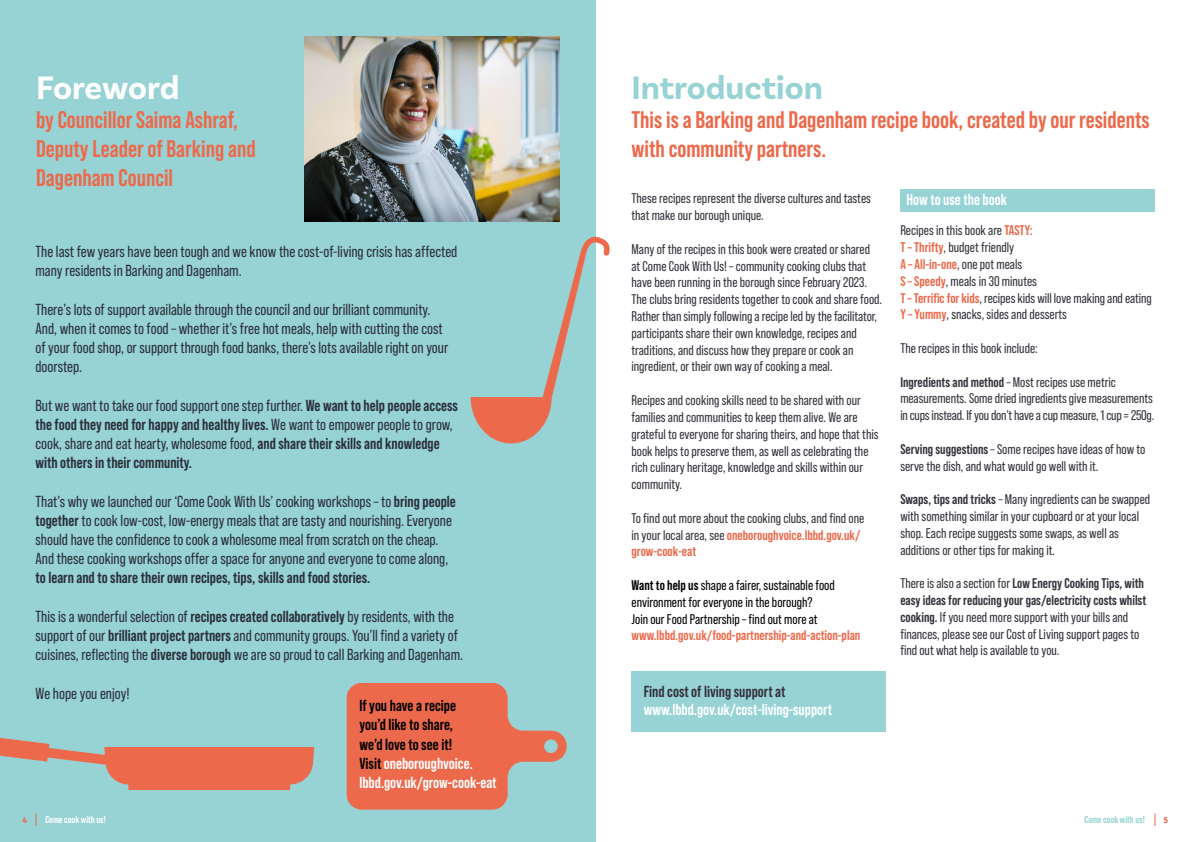
<style>
.page{position:relative;width:1191px;height:842px;background:#fff}
.page>*{position:absolute;margin:0;border:0;box-sizing:border-box;transform-origin:0 0}
.t1{font:700 34px "Basic Sans";color:#97d2d4}
.t2{font:700 34px "Basic Sans";letter-spacing:-.01em;color:#fff}
.t3{font:700 24px/28.8px "Bebas Neue Pro";color:#ed694b}
.t4{font:16px/19.2px "Bebas Neue Pro";color:#2a2e3a}
.t5{font:700 16px "Bebas Neue Pro";color:#fff}
.t6{font:700 16px "Bebas Neue Pro";color:#000}
.t7{font:700 16px "Bebas Neue Pro";color:#2a2e3a}
.t8{font:700 16px "Bebas Neue Pro";color:#32323c}
.t9{font:14px/16.8px "Bebas Neue Pro";color:#32323c}
.t10{font:700 14px/16.8px "Bebas Neue Pro";color:#32323c}
.t11{font:700 14px "Bebas Neue Pro";color:#ed694b}
.t12{font:14px "Bebas Neue Pro";color:#000}
.t13{font:700 10px "Bebas Neue Pro";color:#97d2d4}
.t14{font:700 10px "Bebas Neue Pro";color:#fff}
.t15{font:700 9px "Signika Negative";color:#ed694b}
.s1{font-weight:700}
.s2{color:#000}
.s3{font-weight:400;color:#32323c}
.s4{font-weight:700;color:#ed694b}
.s5{font-weight:400}
</style>
<div class="page">
<svg style="left:1154px;top:813px;width:1px;height:13px"></svg>
<div style="left:0;top:0;width:595px;height:842px;background:#97d2d4"></div>
<div style="left:900px;top:189px;width:255px;height:23px;background:#97d2d4"></div>
<div style="left:631px;top:671px;width:255px;height:60px;background:#97d2d4"></div>
<svg style="left:470px;top:236px;width:140px;height:207px"></svg>
<svg style="left:0;top:737px;width:314px;height:53px"></svg>
<img style="left:305px;top:36px;width:254px;height:185px">
<svg style="left:35px;top:813px;width:2px;height:13px"></svg>
<svg style="left:346px;top:683px;width:221px;height:127px"></svg>
<p class="t2" style="left:36px;top:67px;width:145px">Foreword</p>
<p class="t3" style="left:36px;top:105px;width:203px">by Councillor Saima Ashraf,</p>
<p class="t3" style="left:36px;top:134px;width:221px">Deputy Leader of Barking and</p>
<p class="t3" style="left:36px;top:163px;width:139px">Dagenham Council</p>
<p class="t4" style="left:35px;top:242px;width:423px">The last few years have been tough and we know the cost-of-living crisis has affected many residents in Barking and Dagenham.</p>
<p class="t4" style="left:35px;top:299px;width:396px">There’s lots of support available through the council and our brilliant community.</p>
<p class="t4" style="left:35px;top:319px;width:409px">And, when it comes to food – whether it’s free hot meals, help with cutting the cost</p>
<p class="t4" style="left:35px;top:338px;width:414px">of your food shop, or support through food banks, there’s lots available right on your doorstep.</p>
<p class="t4" style="left:35px;top:395px;width:424px">But we want to take our food support one step further. <span class="s1">We want to help people access the food they need for happy and healthy lives.</span> We want to empower people to grow, cook, share and eat hearty, wholesome food, <span class="s1">and share their skills and knowledge</span></p>
<p class="t7" style="left:35px;top:453px;width:158px">with others in their community.</p>
<p class="t4" style="left:35px;top:491px;width:422px">That’s why we launched our ‘Come Cook With Us’ cooking workshops – to <span class="s1">bring people together</span> to cook low-cost, low-energy meals that are tasty and nourishing. Everyone should have the confidence to cook a wholesome meal from scratch on the cheap.<br>And these cooking workshops offer a space for anyone and everyone to come along, <span class="s1">to learn and to share their own recipes, tips, skills and food stories.</span></p>
<p class="t4" style="left:35px;top:607px;width:429px">This is a wonderful selection of <span class="s1">recipes created collaboratively</span> by residents, with the support of our <span class="s1">brilliant project partners</span> and community groups. You’ll find a variety of cuisines, reflecting the <span class="s1">diverse borough</span> we are so proud to call Barking and Dagenham.</p>
<p class="t4" style="left:35px;top:683px;width:96px">We hope you enjoy!</p>
<p class="t6" style="left:359px;top:696px;width:98px">If you have a recipe</p>
<p class="t6" style="left:359px;top:716px;width:95px">you’d like to share,</p>
<p class="t6" style="left:359px;top:735px;width:94px">we’d love to see it!</p>
<p class="t5" style="left:359px;top:754px;width:115px"><span class="s2">Visit</span> oneboroughvoice.</p>
<p class="t5" style="left:359px;top:773px;width:139px">lbbd.gov.uk/grow-cook-eat</p>
<p class="t15" style="left:23px;top:814px;width:6px">4</p>
<p class="t14" style="left:45px;top:814px;width:62px">Come cook with us!</p>
<p class="t1" style="left:631px;top:67px;width:193px">Introduction</p>
<p class="t3" style="left:631px;top:105px;width:520px">This is a Barking and Dagenham recipe book, created by our residents with community partners.</p>
<p class="t9" style="left:631px;top:190px;width:241px">These recipes represent the diverse cultures and tastes that make our borough unique.</p>
<p class="t9" style="left:631px;top:241px;width:252px">Many of the recipes in this book were created or shared at Come Cook With Us! – community cooking clubs that have been running in the borough since February 2023.<br>The clubs bring residents together to cook and share food.<br>Rather than simply following a recipe led by the facilitator, participants share their own knowledge, recipes and</p>
<p class="t9" style="left:631px;top:341px;width:223px">traditions, and discuss how they prepare or cook an</p>
<p class="t9" style="left:631px;top:358px;width:203px">ingredient, or their own way of cooking a meal.</p>
<p class="t9" style="left:631px;top:392px;width:231px">Recipes and cooking skills need to be shared with our</p>
<p class="t9" style="left:631px;top:409px;width:248px">families and communities to keep them alive. We are grateful to everyone for sharing theirs, and hope that this book helps to preserve them, as well as celebrating the rich culinary heritage, knowledge and skills within our community.</p>
<p class="t9" style="left:631px;top:509px;width:234px">To find out more about the cooking clubs, and find one</p>
<p class="t11" style="left:631px;top:527px;width:230px"><span class="s3">in your local area, see</span> oneboroughvoice.lbbd.gov.uk/</p>
<p class="t11" style="left:631px;top:543px;width:66px">grow-cook-eat</p>
<p class="t12" style="left:631px;top:577px;width:205px"><span class="s1">Want to help us</span> shape a fairer, sustainable food</p>
<p class="t12" style="left:631px;top:594px;width:182px">environment for everyone in the borough?</p>
<p class="t12" style="left:631px;top:611px;width:188px">Join our Food Partnership – find out more at</p>
<p class="t11" style="left:631px;top:627px;width:230px">www.lbbd.gov.uk/food-partnership-and-action-plan</p>
<p class="t5" style="left:906px;top:191px;width:102px">How to use the book</p>
<p class="t9" style="left:900px;top:222px;width:134px">Recipes in this book are <span class="s4">TASTY:</span></p>
<p class="t9" style="left:900px;top:239px;width:115px"><span class="s4">T – Thrifty</span>, budget friendly</p>
<p class="t11" style="left:900px;top:256px;width:123px">A – All-in-one<span class="s3">, one pot meals</span></p>
<p class="t9" style="left:900px;top:272px;width:138px"><span class="s4">S – Speedy</span>, meals in 30 minutes</p>
<p class="t9" style="left:900px;top:289px;width:253px"><span class="s4">T – Terrific for kids</span>, recipes kids will love making and eating</p>
<p class="t9" style="left:900px;top:306px;width:168px"><span class="s4">Y – Yummy</span>, snacks, sides and desserts</p>
<p class="t9" style="left:900px;top:340px;width:139px">The recipes in this book include:</p>
<p class="t9" style="left:900px;top:373px;width:217px"><span class="s1">Ingredients and method</span> – Most recipes use metric</p>
<p class="t9" style="left:900px;top:390px;width:255px">measurements. Some dried ingredients give measurements in cups instead. If you don’t have a cup measure, 1 cup = 250g.</p>
<p class="t9" style="left:900px;top:440px;width:247px"><span class="s1">Serving suggestions</span> – Some recipes have ideas of how to serve the dish, and what would go well with it.</p>
<p class="t9" style="left:900px;top:491px;width:251px"><span class="s1">Swaps, tips and tricks</span> – Many ingredients can be swapped with something similar in your cupboard or at your local shop. Each recipe suggests some swaps, as well as</p>
<p class="t9" style="left:900px;top:541px;width:156px">additions or other tips for making it.</p>
<p class="t10" style="left:900px;top:575px;width:247px"><span class="s5">There is also a section for</span> Low Energy Cooking Tips, with easy ideas for reducing your gas/electricity costs whilst cooking. <span class="s5">If you need more support with your bills and</span></p>
<p class="t9" style="left:900px;top:625px;width:240px">finances, please see our Cost of Living support pages to find out what help is available to you.</p>
<p class="t8" style="left:643px;top:682px;width:143px">Find cost of living support at</p>
<p class="t5" style="left:643px;top:700px;width:190px">www.lbbd.gov.uk/cost-living-support</p>
<p class="t13" style="left:1084px;top:814px;width:62px">Come cook with us!</p>
<p class="t15" style="left:1163px;top:814px;width:6px">5</p>
</div>
